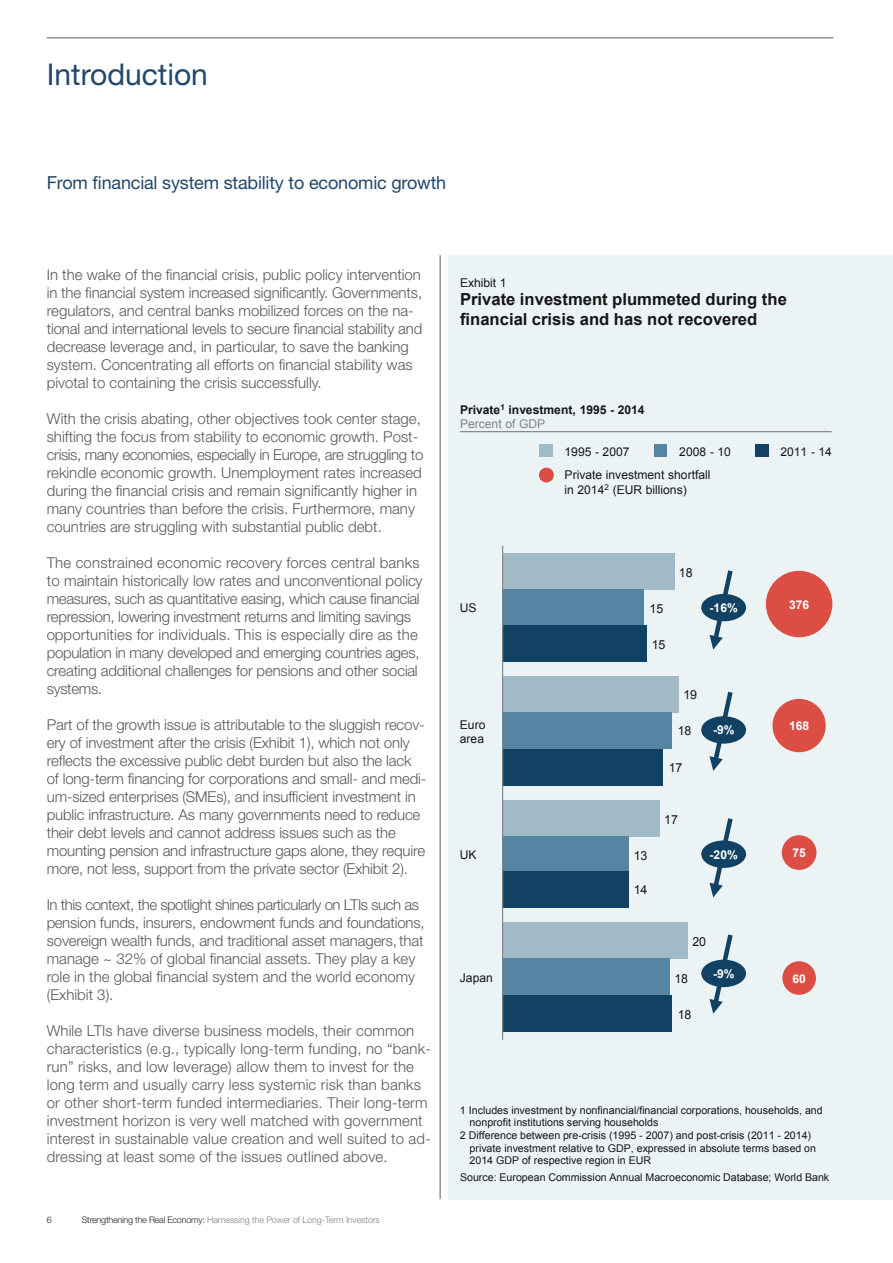
<style>
.page{position:relative;width:893px;height:1263px;background:#fff}
.page>*{position:absolute;margin:0;border:0;box-sizing:border-box;transform-origin:0 0}
.t1{font:30px "Helvetica Neue LT Std";color:#22476a}
.t2{font:18px "Helvetica Neue LT Std";letter-spacing:-.01em;color:#22476a}
.t3{font:700 16.65px/20px "Arial";color:#171518}
.t4{font:300 15px/18px "Helvetica Neue LT Std";color:#57585a}
.t5{font:12.45px "Arial";letter-spacing:-.01em;color:#171518}
.t6{font:12.15px/14.5px "Arial";color:#171518}
.t7{font:700 12.15px/14.5px "Arial";color:#171518}
.t8{font:700 12.15px "Arial";color:#fff}
.t9{font:10.65px "Arial";color:#171518}
.t10{font:300 9px "Helvetica Neue LT Std";letter-spacing:-.01em;color:#808285}
.t11{font:300 9px "Helvetica Neue LT Std";color:#231f20}
.s1{color:#231f20}
.s2{font-weight:400;color:#808283}
</style>
<div class="page">
<hr style="left:47px;top:37px;width:786px;height:1px;background:#57585a">
<div style="left:449px;top:255px;width:444px;height:944px;background:#ebf3f5"></div>
<hr style="left:460px;top:431px;width:372px;height:1px;background:#808283">
<div style="left:503px;top:553px;width:171px;height:36px;background:#a0bbc7"></div>
<div style="left:503px;top:676px;width:176px;height:37px;background:#a0bbc7"></div>
<div style="left:503px;top:800px;width:157px;height:36px;background:#a0bbc7"></div>
<div style="left:503px;top:922px;width:185px;height:37px;background:#a0bbc7"></div>
<div style="left:503px;top:589px;width:141px;height:36px;background:#5685a4"></div>
<div style="left:503px;top:713px;width:169px;height:36px;background:#5685a4"></div>
<div style="left:503px;top:836px;width:126px;height:35px;background:#5685a4"></div>
<div style="left:503px;top:959px;width:167px;height:36px;background:#5685a4"></div>
<div style="left:503px;top:625px;width:144px;height:37px;background:#114263"></div>
<div style="left:503px;top:749px;width:160px;height:36px;background:#114263"></div>
<div style="left:503px;top:871px;width:126px;height:37px;background:#114263"></div>
<div style="left:503px;top:995px;width:169px;height:36px;background:#114263"></div>
<hr style="left:502px;top:546px;width:1px;height:493px;background:#808283">
<div style="left:755px;top:444px;width:13px;height:13px;background:#114263"></div>
<div style="left:539px;top:444px;width:13px;height:13px;background:#a0bbc7"></div>
<div style="left:654px;top:444px;width:13px;height:13px;background:#5685a4"></div>
<div style="left:766px;top:571px;width:66px;height:66px;background:#dc4e44;border-radius:50%"></div>
<div style="left:772px;top:699px;width:54px;height:53px;background:#dc4e44;border-radius:50%"></div>
<div style="left:782px;top:835px;width:34px;height:35px;background:#dc4e44;border-radius:50%"></div>
<div style="left:782px;top:961px;width:34px;height:34px;background:#dc4e44;border-radius:50%"></div>
<div style="left:539px;top:468px;width:15px;height:14px;background:#dc4e44;border-radius:50%"></div>
<svg style="left:709px;top:570px;width:27px;height:79px"></svg>
<svg style="left:709px;top:691px;width:26px;height:80px"></svg>
<svg style="left:709px;top:818px;width:26px;height:79px"></svg>
<svg style="left:709px;top:934px;width:27px;height:80px"></svg>
<div style="left:701px;top:594px;width:45px;height:27px;background:#114263;border-radius:50%"></div>
<div style="left:701px;top:716px;width:45px;height:28px;background:#114263;border-radius:50%"></div>
<div style="left:701px;top:840px;width:45px;height:28px;background:#114263;border-radius:50%"></div>
<div style="left:701px;top:960px;width:45px;height:27px;background:#114263;border-radius:50%"></div>
<hr style="left:440px;top:255px;width:1px;height:944px;background:#57585a">
<h1 class="t1" style="left:47px;top:57px;width:163px">Introduction</h1>
<p class="t2" style="left:47px;top:172px;width:401px">From financial system stability to economic growth</p>
<p class="t4" style="left:47px;top:265px;width:377px">In the wake of the financial crisis, public policy intervention in the financial system increased significantly. Governments, regulators, and central banks mobilized forces on the na&shy;tional and international levels to secure financial stability and decrease leverage and, in particular, to save the banking system. Concentrating all efforts on financial stability was pivotal to containing the crisis successfully.</p>
<p class="t4" style="left:47px;top:409px;width:378px">With the crisis abating, other objectives took center stage, shifting the focus from stability to economic growth. Post&shy;crisis, many economies, especially in Europe, are struggling to rekindle economic growth. Unemployment rates increased during the financial crisis and remain significantly higher in many countries than before the crisis. Furthermore, many countries are struggling with substantial public debt.</p>
<p class="t4" style="left:47px;top:553px;width:377px">The constrained economic recovery forces central banks to maintain historically low rates and unconventional policy measures, such as quantitative easing, which cause financial repression, lowering investment returns and limiting savings opportunities for individuals. This is especially dire as the population in many developed and emerging countries ages, creating additional challenges for pensions and other social systems.</p>
<p class="t4" style="left:47px;top:715px;width:381px">Part of the growth issue is attributable to the sluggish recov&shy;ery of investment after the crisis (Exhibit 1), which not only reflects the excessive public debt burden but also the lack of long-term financing for corporations and small- and medi&shy;um-sized enterprises (SMEs), and insufficient investment in public infrastructure. As many governments need to reduce their debt levels and cannot address issues such as the mounting pension and infrastructure gaps alone, they require more, not less, support from the private sector (Exhibit 2).</p>
<p class="t4" style="left:47px;top:895px;width:379px">In this context, the spotlight shines particularly on LTIs such as pension funds, insurers, endowment funds and foundations, sovereign wealth funds, and traditional asset managers, that manage ~ 32% of global financial assets. They play a key role in the global financial system and the world economy (Exhibit 3).</p>
<p class="t4" style="left:47px;top:1021px;width:386px">While LTIs have diverse business models, their common characteristics (e.g., typically long-term funding, no “bank&shy;run” risks, and low leverage) allow them to invest for the long term and usually carry less systemic risk than banks or other short-term funded intermediaries. Their long-term investment horizon is very well matched with government interest in sustainable value creation and well suited to ad&shy;dressing at least some of the issues outlined above.</p>
<p class="t11" style="left:47px;top:1215px;width:7px">6</p>
<p class="t10" style="left:82px;top:1215px;width:300px"><span class="s1">Strengthening the Real Economy:</span> Harnessing the Power of Long-Term Investors</p>
<p class="t6" style="left:460px;top:275px;width:48px">Exhibit 1</p>
<p class="t3" style="left:460px;top:290px;width:328px">Private investment plummeted during the financial crisis and has not recovered</p>
<p class="t7" style="left:460px;top:402px;width:186px">Private<sup>1</sup> investment, 1995 - 2014<br><span class="s2">Percent of GDP</span></p>
<p class="t6" style="left:565px;top:444px;width:66px">1995 - 2007</p>
<p class="t6" style="left:679px;top:444px;width:53px">2008 - 10</p>
<p class="t6" style="left:780px;top:444px;width:53px">2011 - 14</p>
<p class="t6" style="left:565px;top:468px;width:147px">Private investment shortfall in 2014<sup>2</sup> (EUR billions)</p>
<p class="t5" style="left:679px;top:564px;width:15px">18</p>
<p class="t6" style="left:460px;top:600px;width:18px">US</p>
<p class="t5" style="left:649px;top:600px;width:15px">15</p>
<p class="t8" style="left:710px;top:599px;width:30px">-16%</p>
<p class="t8" style="left:789px;top:596px;width:22px">376</p>
<p class="t5" style="left:652px;top:636px;width:15px">15</p>
<p class="t5" style="left:683px;top:686px;width:15px">19</p>
<p class="t6" style="left:460px;top:717px;width:27px">Euro area</p>
<p class="t5" style="left:678px;top:722px;width:15px">18</p>
<p class="t8" style="left:713px;top:722px;width:23px">-9%</p>
<p class="t8" style="left:789px;top:717px;width:22px">168</p>
<p class="t5" style="left:669px;top:759px;width:15px">17</p>
<p class="t5" style="left:664px;top:811px;width:15px">17</p>
<p class="t6" style="left:460px;top:848px;width:18px">UK</p>
<p class="t5" style="left:634px;top:847px;width:15px">13</p>
<p class="t8" style="left:710px;top:846px;width:30px">-20%</p>
<p class="t8" style="left:792px;top:844px;width:15px">75</p>
<p class="t5" style="left:634px;top:881px;width:15px">14</p>
<p class="t5" style="left:692px;top:933px;width:15px">20</p>
<p class="t6" style="left:460px;top:971px;width:34px">Japan</p>
<p class="t5" style="left:674px;top:969px;width:15px">18</p>
<p class="t8" style="left:713px;top:965px;width:23px">-9%</p>
<p class="t8" style="left:792px;top:970px;width:15px">60</p>
<p class="t5" style="left:678px;top:1006px;width:15px">18</p>
<p class="t9" style="left:460px;top:1102px;width:364px">1 Includes investment by nonfinancial/financial corporations, households, and</p>
<p class="t9" style="left:470px;top:1115px;width:190px">nonprofit institutions serving households</p>
<p class="t9" style="left:460px;top:1128px;width:353px">2 Difference between pre-crisis (1995 - 2007) and post-crisis (2011 - 2014)</p>
<p class="t9" style="left:470px;top:1141px;width:348px">private investment relative to GDP, expressed in absolute terms based on</p>
<p class="t9" style="left:470px;top:1153px;width:183px">2014 GDP of respective region in EUR</p>
<p class="t9" style="left:460px;top:1169px;width:371px">Source: European Commission Annual Macroeconomic Database; World Bank</p>
</div>
